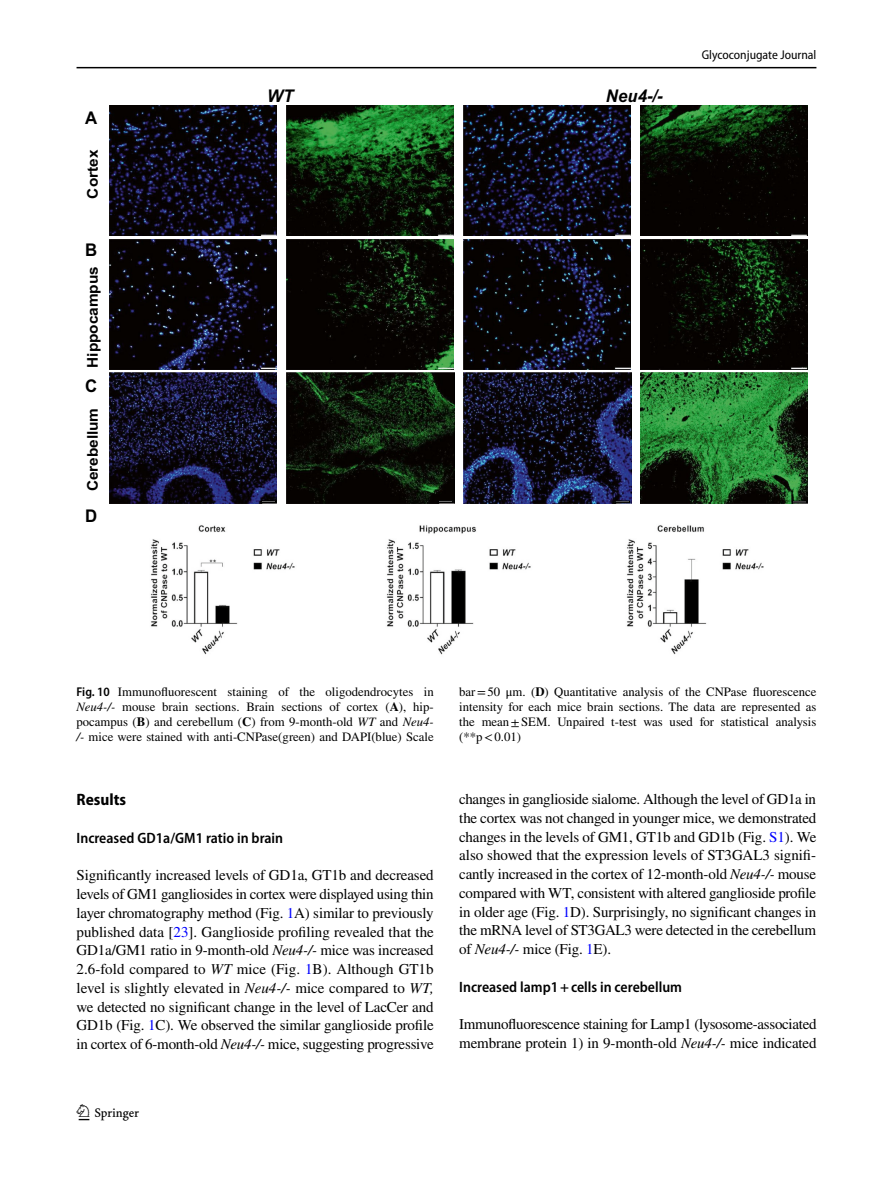
<style>
.page{position:relative;width:893px;height:1187px;background:#fff}
.page>*{position:absolute;margin:0;border:0;box-sizing:border-box;transform-origin:0 0}
.t1{font:22.5px "Springnew Regular 2";color:#000}
.t2{font:17.55px "Arial Bold Italic MT6";color:#000;scale:.96 1}
.t3{font:17.55px "Arial Bold MT6";color:#000;scale:.96 1}
.t4{font:700 semi-condensed 16.5px "Myriad Pro";color:#000}
.t5{font:15px/18.8px "STIX";letter-spacing:-.015em;color:#000;text-align:justify}
.t6{font:600 semi-condensed 15px "Myriad Pro";color:#000}
.t7{font:14.7px "Arial Bold MT6";letter-spacing:-.005em;color:#000;scale:1.04 1}
.t8{font:12.75px/15px "STIX";color:#000;text-align:justify}
.t9{font:semi-condensed 12.75px "Myriad Pro";color:#000}
.s1{font-family:"Myriad Pro";font-weight:600;font-stretch:semi-condensed}
.s2{font-style:italic}
.s3{font-weight:700}
.s4{color:#00f}
</style>
<div class="page">
<hr style="left:77px;top:67px;width:739px;height:1px;background:#000">
<img style="left:110px;top:105px;width:167px;height:131px">
<img style="left:287px;top:105px;width:167px;height:131px">
<img style="left:464px;top:105px;width:167px;height:131px">
<img style="left:641px;top:105px;width:167px;height:131px">
<img style="left:110px;top:239px;width:167px;height:130px">
<img style="left:287px;top:239px;width:167px;height:130px">
<img style="left:464px;top:239px;width:167px;height:130px">
<img style="left:641px;top:239px;width:167px;height:130px">
<img style="left:110px;top:372px;width:167px;height:131px">
<img style="left:287px;top:372px;width:167px;height:131px">
<img style="left:464px;top:372px;width:167px;height:131px">
<img style="left:641px;top:372px;width:167px;height:131px">
<img style="left:151px;top:525px;width:144px;height:130px">
<img style="left:387px;top:525px;width:144px;height:130px">
<img style="left:627px;top:525px;width:137px;height:130px">
<div style="left:260px;top:500px;width:16px;height:3px;background:#fff;border:1px solid #000"></div>
<div style="left:438px;top:500px;width:16px;height:3px;background:#fff;border:1px solid #000"></div>
<div style="left:614px;top:500px;width:16px;height:3px;background:#fff;border:1px solid #000"></div>
<div style="left:792px;top:500px;width:16px;height:3px;border:1px solid #000"></div>
<p class="t3" style="left:85px;top:106px;width:14px">A</p>
<p class="t7" style="left:82px;top:198px;width:48px;rotate:-90deg">Cortex</p>
<p class="t3" style="left:85px;top:237px;width:14px">B</p>
<p class="t7" style="left:82px;top:368px;width:99px;rotate:-90deg">Hippocampus</p>
<p class="t3" style="left:85px;top:373px;width:14px">C</p>
<p class="t7" style="left:82px;top:491px;width:82px;rotate:-90deg">Cerebellum</p>
<p class="t3" style="left:85px;top:504px;width:14px">D</p>
<p class="t2" style="left:267px;top:84px;width:29px">WT</p>
<p class="t2" style="left:606px;top:84px;width:61px">Neu4-/-</p>
<p class="t9" style="left:702px;top:48px;width:116px">Glycoconjugate Journal</p>
<p class="t8" style="left:77px;top:685px;width:359px"><span class="s1">Fig. 10</span> Immunofluorescent staining of the oligodendrocytes in <span class="s2">Neu4-/-</span> mouse brain sections. Brain sections of cortex (<span class="s3">A</span>), hip&shy;pocampus (<span class="s3">B</span>) and cerebellum (<span class="s3">C</span>) from 9-month-old <span class="s2">WT</span> and <span class="s2">Neu4- /-</span> mice were stained with anti-CNPase(green) and DAPI(blue) Scale</p>
<p class="t8" style="left:459px;top:685px;width:359px">bar=50 μm. (<span class="s3">D</span>) Quantitative analysis of the CNPase fluorescence intensity for each mice brain sections. The data are represented as the mean±SEM. Unpaired t-test was used for statistical analysis (**p&lt;0.01)</p>
<p class="t4" style="left:77px;top:790px;width:51px">Results</p>
<p class="t6" style="left:77px;top:829px;width:208px">Increased GD1a/GM1 ratio in brain</p>
<p class="t5" style="left:77px;top:866px;width:359px">Significantly increased levels of GD1a, GT1b and decreased levels of GM1 gangliosides in cortex were displayed using thin layer chromatography method (Fig. <span class="s4">1</span>A) similar to previously published data [<span class="s4">23</span>]. Ganglioside profiling revealed that the GD1a/GM1 ratio in 9-month-old <span class="s2">Neu4-/-</span> mice was increased 2.6-fold compared to <span class="s2">WT</span> mice (Fig. <span class="s4">1</span>B). Although GT1b level is slightly elevated in <span class="s2">Neu4-/-</span> mice compared to <span class="s2">WT, </span>we detected no significant change in the level of LacCer and GD1b (Fig. <span class="s4">1</span>C). We observed the similar ganglioside profile in cortex of 6-month-old <span class="s2">Neu4-/-</span> mice, suggesting progressive</p>
<h1 class="t1" style="left:79px;top:1104px;width:62px">1 3</h1>
<p class="t5" style="left:459px;top:790px;width:359px">changes in ganglioside sialome. Although the level of GD1a in the cortex was not changed in younger mice, we demonstrated changes in the levels of GM1, GT1b and GD1b (Fig. <span class="s4">S1</span>). We also showed that the expression levels of ST3GAL3 signifi&shy;cantly increased in the cortex of 12-month-old <span class="s2">Neu4-/-</span> mouse compared with WT, consistent with altered ganglioside profile in older age (Fig. <span class="s4">1</span>D). Surprisingly, no significant changes in the mRNA level of ST3GAL3 were detected in the cerebellum of <span class="s2">Neu4-/-</span> mice (Fig. <span class="s4">1</span>E).</p>
<p class="t6" style="left:459px;top:978px;width:224px">Increased lamp1+cells in cerebellum</p>
<p class="t5" style="left:459px;top:1015px;width:359px">Immunofluorescence staining for Lamp1 (lysosome-associated membrane protein 1) in 9-month-old <span class="s2">Neu4-/-</span> mice indicated</p>
</div>
